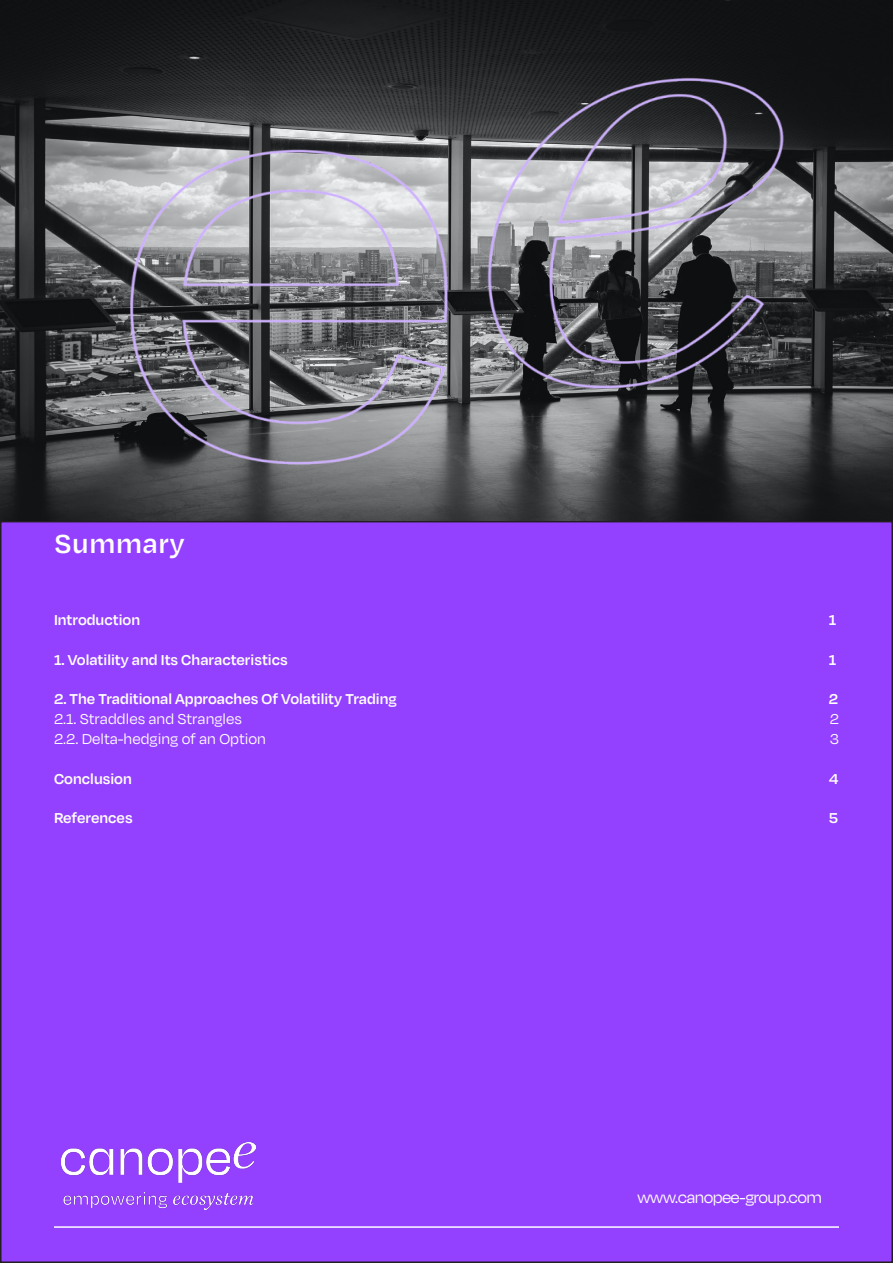
<style>
.page{position:relative;width:893px;height:1263px;background:#fff}
.page>*{position:absolute;margin:0;border:0;box-sizing:border-box;transform-origin:0 0}
.t1{font:600 30px "Degular Text";color:#fff}
.t2{font:18px "Degular Display";color:#fff}
.t3{font:600 16.5px "Degular";color:#fff}
.t4{font:16.5px "Degular";color:#fff}
</style>
<div class="page">
<div style="left:1px;top:522px;width:891px;height:740px;background:#9440ff"></div>
<img style="left:0;top:0;width:893px;height:521px">
<hr style="left:54px;top:1226px;width:785px;height:2px;background:#fff">
<img style="left:61px;top:1143px;width:194px;height:66px">
<img style="left:90px;top:0;width:713px;height:521px">
<p class="t1" style="left:54px;top:524px;width:132px">Summary</p>
<p class="t3" style="left:54px;top:610px;width:88px">Introduction</p>
<p class="t3" style="left:829px;top:610px;width:9px">1</p>
<p class="t3" style="left:54px;top:649px;width:235px">1. Volatility and Its Characteristics</p>
<p class="t3" style="left:829px;top:649px;width:9px">1</p>
<p class="t3" style="left:54px;top:689px;width:344px">2. The Traditional Approaches Of Volatility Trading</p>
<p class="t3" style="left:829px;top:689px;width:11px">2</p>
<p class="t4" style="left:54px;top:709px;width:189px">2.1. Straddles and Strangles</p>
<p class="t4" style="left:830px;top:709px;width:11px">2</p>
<p class="t4" style="left:54px;top:729px;width:213px">2.2. Delta-hedging of an Option</p>
<p class="t4" style="left:830px;top:729px;width:11px">3</p>
<p class="t3" style="left:54px;top:768px;width:79px">Conclusion</p>
<p class="t3" style="left:829px;top:768px;width:11px">4</p>
<p class="t3" style="left:54px;top:808px;width:80px">References</p>
<p class="t3" style="left:829px;top:808px;width:11px">5</p>
<p class="t2" style="left:638px;top:1187px;width:185px">www.canopee-group.com</p>
</div>
